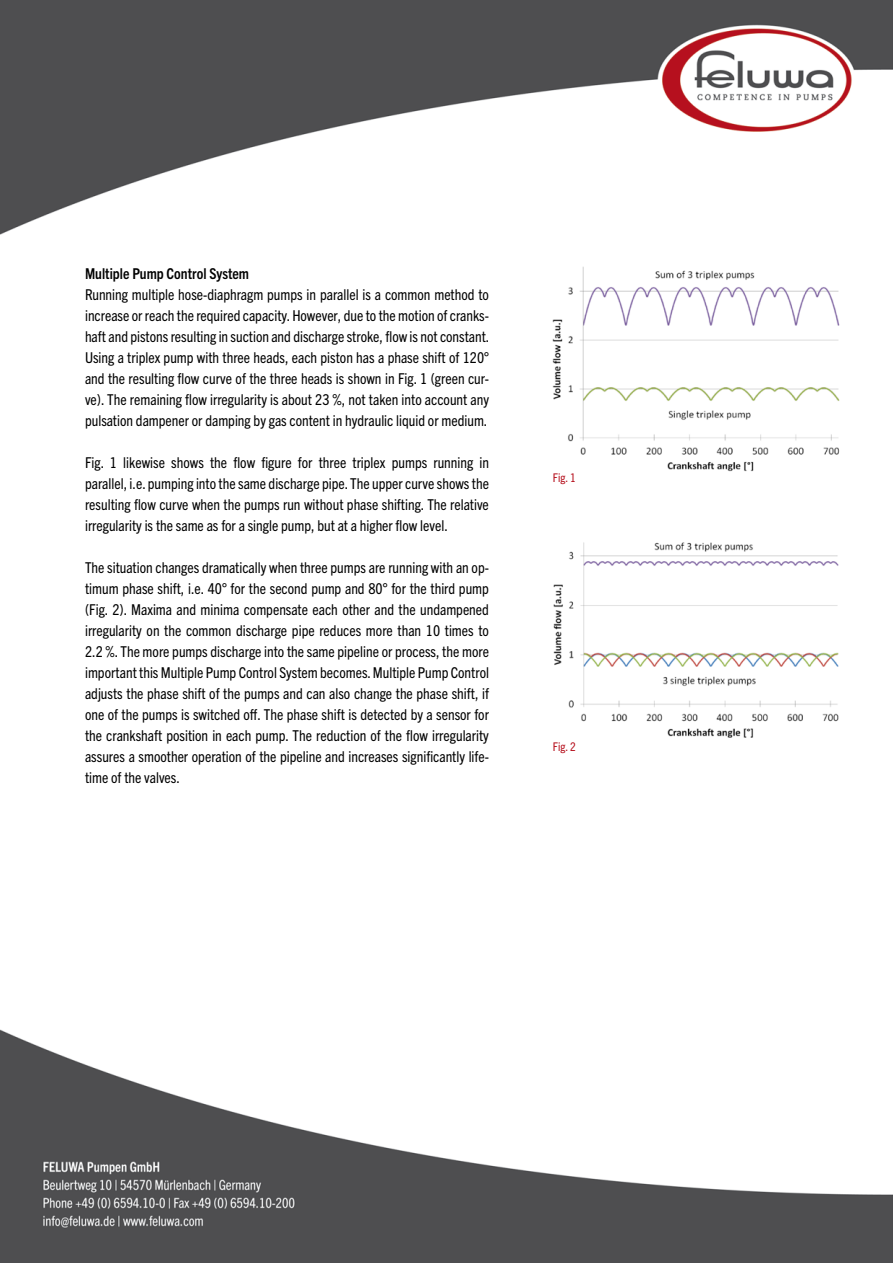
<style>
.page{position:relative;width:893px;height:1263px;background:#fff}
.page>*{position:absolute;margin:0;border:0;box-sizing:border-box;transform-origin:0 0}
.t1{font:condensed 15px/21px "Trade Gothic Next LT Pro";color:#000;text-align:justify}
.t2{font:700 condensed 15px "Trade Gothic Next LT Pro";color:#000}
.t3{font:condensed 12px "Trade Gothic Next LT Pro";color:#b6101d}
</style>
<div class="page">
<img style="left:0;top:0;width:893px;height:1263px">
<img style="left:540px;top:261px;width:311px;height:213px">
<img style="left:540px;top:526px;width:309px;height:211px">
<p class="t2" style="left:85px;top:263px;width:166px">Multiple Pump Control System</p>
<p class="t1" style="left:85px;top:283px;width:406px">Running multiple hose-diaphragm pumps in parallel is a common method to increase or reach the required capacity. However, due to the motion of cranks&shy;haft and pistons resulting in suction and discharge stroke, flow is not constant.<br>Using a triplex pump with three heads, each piston has a phase shift of 120° and the resulting flow curve of the three heads is shown in Fig. 1 (green cur&shy;ve). The remaining flow irregularity is about 23 %, not taken into account any pulsation dampener or damping by gas content in hydraulic liquid or medium.</p>
<p class="t1" style="left:85px;top:451px;width:405px">Fig. 1 likewise shows the flow figure for three triplex pumps running in parallel, i.e. pumping into the same discharge pipe. The upper curve shows the resulting flow curve when the pumps run without phase shifting. The relative irregularity is the same as for a single pump, but at a higher flow level.</p>
<p class="t1" style="left:85px;top:556px;width:405px">The situation changes dramatically when three pumps are running with an op&shy;timum phase shift, i.e. 40° for the second pump and 80° for the third pump (Fig. 2). Maxima and minima compensate each other and the undampened irregularity on the common discharge pipe reduces more than 10 times to 2.2 %. The more pumps discharge into the same pipeline or process, the more important this Multiple Pump Control System becomes. Multiple Pump Control adjusts the phase shift of the pumps and can also change the phase shift, if one of the pumps is switched off. The phase shift is detected by a sensor for the crankshaft position in each pump. The reduction of the flow irregularity assures a smoother operation of the pipeline and increases significantly life&shy;time of the valves.</p>
<p class="t3" style="left:553px;top:469px;width:24px">Fig. 1</p>
<p class="t3" style="left:553px;top:739px;width:24px">Fig. 2</p>
</div>
